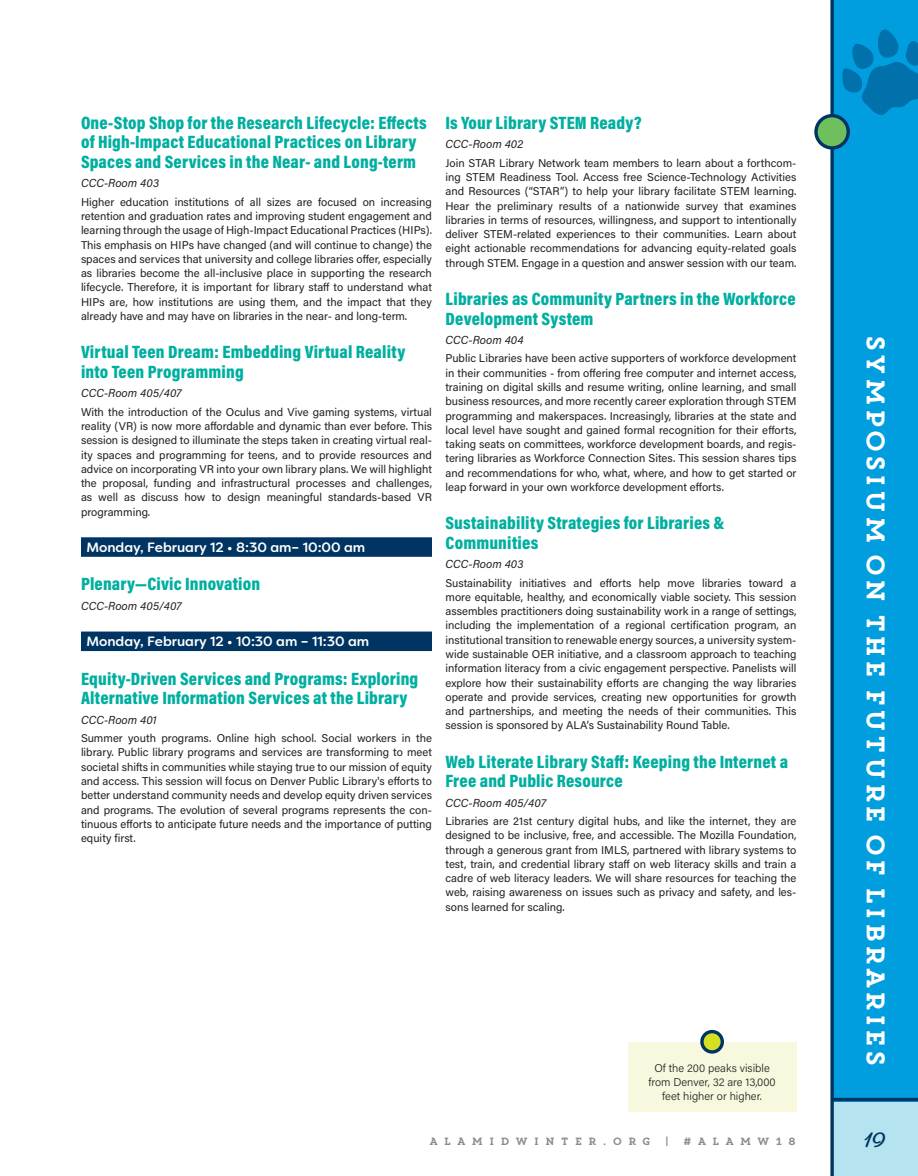
<style>
.page{position:relative;width:918px;height:1176px;background:#fff}
.page>*{position:absolute;margin:0;border:0;box-sizing:border-box;transform-origin:0 0}
.t1{font:25.5px "Core Magic";letter-spacing:-.04em;color:#fff}
.t2{font:700 21px "Fairwater Script";color:#003462}
.t3{font:900 18px/19.5px "Acumin Pro Cond";letter-spacing:.01em;color:#00afa0}
.t4{font:500 13.5px "Filson Soft";color:#fff}
.t5{font:italic 11.7px "Acumin Pro";letter-spacing:.01em;color:#231f20}
.t6{font:11.25px/14.2px "Acumin Pro";color:#231f20;text-align:justify}
.t7{font:300 11.25px/14.2px "Acumin Pro";color:#231f20;text-align:center}
.t8{font:10.5px "Core Magic";letter-spacing:.43em;color:#8a8c8e}
</style>
<div class="page">
<div style="left:81px;top:537px;width:351px;height:19px;background:#003462"></div>
<div style="left:81px;top:631px;width:351px;height:20px;background:#003462"></div>
<div style="left:628px;top:1041px;width:168px;height:69px;background:#f7f8de"></div>
<svg style="left:702px;top:1031px;width:20px;height:20px"></svg>
<div style="left:700px;top:1029px;width:24px;height:24px;border:3px solid #003462;border-radius:50%"></div>
<div style="left:833px;top:1101px;width:85px;height:74px;background:#b5e3f0"></div>
<div style="left:833px;top:0;width:85px;height:1101px;background:#009ede"></div>
<svg style="left:830px;top:0;width:4px;height:1175px;background:#1c4e78"></svg>
<hr style="left:832px;top:1097px;width:86px;height:3px;background:#003462">
<div style="left:816px;top:116px;width:32px;height:32px;background:#6ec05d;border-radius:50%"></div>
<div style="left:814px;top:114px;width:36px;height:35px;border:3px solid #003462;border-radius:50%"></div>
<svg style="left:842px;top:29px;width:76px;height:86px"></svg>
<h3 class="t3" style="left:81px;top:112px;width:347px">One-Stop Shop for the Research Lifecycle: Effects of High-Impact Educational Practices on Library<br>Spaces and Services in the Near- and Long-term</h3>
<p class="t5" style="left:81px;top:175px;width:79px">CCC-Room 403</p>
<p class="t6" style="left:81px;top:194px;width:353px">Higher education institutions of all sizes are focused on increasing retention and graduation rates and improving student engagement and learning through the usage of High-Impact Educational Practices (HIPs).<br>This emphasis on HIPs have changed (and will continue to change) the spaces and services that university and college libraries offer, especially as libraries become the all-inclusive place in supporting the research lifecycle. Therefore, it is important for library staff to understand what HIPs are, how institutions are using them, and the impact that they already have and may have on libraries in the near- and long-term.</p>
<h3 class="t3" style="left:81px;top:342px;width:326px">Virtual Teen Dream: Embedding Virtual Reality into Teen Programming</h3>
<p class="t5" style="left:81px;top:385px;width:102px">CCC-Room 405/407</p>
<p class="t6" style="left:81px;top:404px;width:353px">With the introduction of the Oculus and Vive gaming systems, virtual reality (VR) is now more affordable and dynamic than ever before. This session is designed to illuminate the steps taken in creating virtual real&shy;ity spaces and programming for teens, and to provide resources and advice on incorporating VR into your own library plans. We will highlight the proposal, funding and infrastructural processes and challenges, as well as discuss how to design meaningful standards-based VR programming.</p>
<p class="t4" style="left:86px;top:538px;width:280px">Monday, February 12 • 8:30 am– 10:00 am</p>
<h3 class="t3" style="left:81px;top:574px;width:181px">Plenary—Civic Innovation</h3>
<p class="t5" style="left:81px;top:597px;width:102px">CCC-Room 405/407</p>
<p class="t4" style="left:86px;top:632px;width:284px">Monday, February 12 • 10:30 am – 11:30 am</p>
<h3 class="t3" style="left:81px;top:668px;width:339px">Equity-Driven Services and Programs: Exploring<br>Alternative Information Services at the Library</h3>
<p class="t5" style="left:81px;top:711px;width:77px">CCC-Room 401</p>
<p class="t6" style="left:81px;top:730px;width:353px">Summer youth programs. Online high school. Social workers in the library. Public library programs and services are transforming to meet societal shifts in communities while staying true to our mission of equity and access. This session will focus on Denver Public Library's efforts to better understand community needs and develop equity driven services and programs. The evolution of several programs represents the con&shy;tinuous efforts to anticipate future needs and the importance of putting equity first.</p>
<h3 class="t3" style="left:446px;top:112px;width:198px">Is Your Library STEM Ready?</h3>
<p class="t5" style="left:446px;top:136px;width:79px">CCC-Room 402</p>
<p class="t6" style="left:446px;top:155px;width:353px">Join STAR Library Network team members to learn about a forthcom&shy;ing STEM Readiness Tool. Access free Science-Technology Activities and Resources (“STAR”) to help your library facilitate STEM learning.<br>Hear the preliminary results of a nationwide survey that examines libraries in terms of resources, willingness, and support to intentionally deliver STEM-related experiences to their communities. Learn about eight actionable recommendations for advancing equity-related goals through STEM. Engage in a question and answer session with our team.</p>
<h3 class="t3" style="left:446px;top:288px;width:352px">Libraries as Community Partners in the Workforce<br>Development System</h3>
<p class="t5" style="left:446px;top:331px;width:80px">CCC-Room 404</p>
<p class="t6" style="left:446px;top:351px;width:353px">Public Libraries have been active supporters of workforce development in their communities - from offering free computer and internet access, training on digital skills and resume writing, online learning, and small business resources, and more recently career exploration through STEM programming and makerspaces. Increasingly, libraries at the state and local level have sought and gained formal recognition for their efforts, taking seats on committees, workforce development boards, and regis&shy;tering libraries as Workforce Connection Sites. This session shares tips and recommendations for who, what, where, and how to get started or leap forward in your own workforce development efforts.</p>
<h3 class="t3" style="left:446px;top:512px;width:281px">Sustainability Strategies for Libraries &amp;<br>Communities</h3>
<p class="t5" style="left:446px;top:555px;width:79px">CCC-Room 403</p>
<p class="t6" style="left:446px;top:575px;width:353px">Sustainability initiatives and efforts help move libraries toward a more equitable, healthy, and economically viable society. This session assembles practitioners doing sustainability work in a range of settings, including the implementation of a regional certification program, an institutional transition to renewable energy sources, a university system&shy;wide sustainable OER initiative, and a classroom approach to teaching information literacy from a civic engagement perspective. Panelists will explore how their sustainability efforts are changing the way libraries operate and provide services, creating new opportunities for growth and partnerships, and meeting the needs of their communities. This session is sponsored by ALA’s Sustainability Round Table.</p>
<h3 class="t3" style="left:446px;top:751px;width:344px">Web Literate Library Staff: Keeping the Internet a<br>Free and Public Resource</h3>
<p class="t5" style="left:446px;top:794px;width:102px">CCC-Room 405/407</p>
<p class="t6" style="left:446px;top:813px;width:353px">Libraries are 21st century digital hubs, and like the internet, they are designed to be inclusive, free, and accessible. The Mozilla Foundation, through a generous grant from IMLS, partnered with library systems to test, train, and credential library staff on web literacy skills and train a cadre of web literacy leaders. We will share resources for teaching the web, raising awareness on issues such as privacy and safety, and les&shy;sons learned for scaling.</p>
<h1 class="t1" style="left:893px;top:333px;width:736px;rotate:90deg">SYMPOSIUM ON THE FUTURE OF LIBRARIES</h1>
<p class="t7" style="left:648px;top:1059px;width:129px">Of the 200 peaks visible from Denver, 32 are 13,000 feet higher or higher.</p>
<p class="t8" style="left:429px;top:1134px;width:369px">ALAMIDWINTER.ORG | #ALAMW18</p>
<h2 class="t2" style="left:864px;top:1126px;width:23px">19</h2>
</div>
